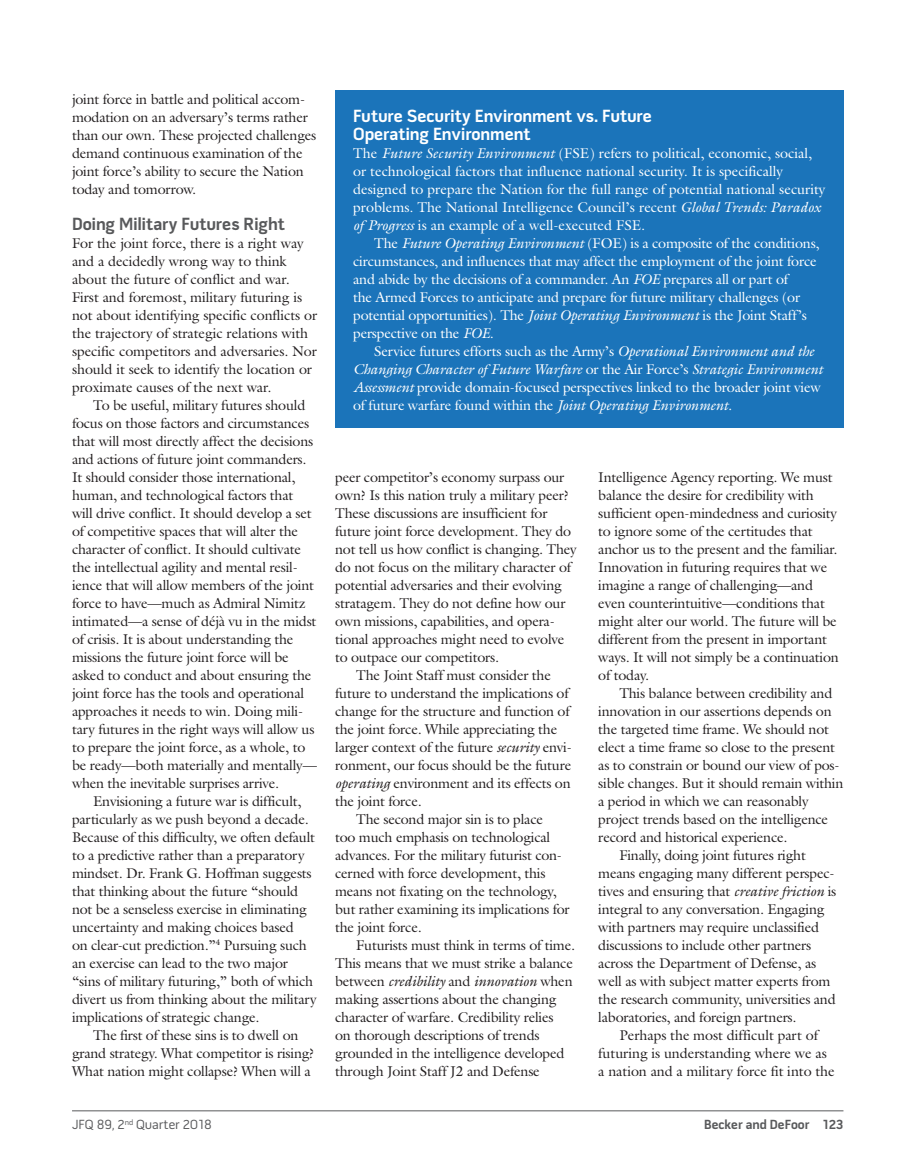
<style>
.page{position:relative;width:905px;height:1175px;background:#fff}
.page>*{position:absolute;margin:0;border:0;box-sizing:border-box;transform-origin:0 0}
.t1{font:700 18px/18px "Pill Gothic 600 mg";letter-spacing:-.005em;color:#fff}
.t2{font:700 18px "Pill Gothic 600 mg";letter-spacing:-.01em;color:#58595b}
.t3{font:14.25px/18px "Galliard Std";letter-spacing:-.015em;color:#231f20}
.t4{font:14.25px/18px "Galliard Std";letter-spacing:-.015em;color:#fff}
.t5{font:italic 14.25px "Galliard Std";letter-spacing:-.015em;color:#231f20}
.t6{font:13.5px "Pill Gothic 600 mg";color:#58595b}
.t7{font:700 13.5px "Pill Gothic 600 mg";color:#58595b}
.s1{font-style:italic}
.s2{font-style:normal}
</style>
<div class="page">
<hr style="left:72px;top:1110px;width:771px;height:1px;background:#58595b">
<div style="left:335px;top:90px;width:508px;height:338px;background:#1b74ba"></div>
<p class="t3" style="left:72px;top:89px;width:246px">joint force in battle and political accom&shy;modation on an adversary’s terms rather than our own. These projected challenges demand continuous examination of the joint force’s ability to secure the Nation today and tomorrow.</p>
<p class="t2" style="left:72px;top:216px;width:214px">Doing Military Futures Right</p>
<p class="t3" style="left:72px;top:233px;width:246px">For the joint force, there is a right way and a decidedly wrong way to think about the future of conflict and war.<br>First and foremost, military futuring is not about identifying specific conflicts or the trajectory of strategic relations with specific competitors and adversaries. Nor should it seek to identify the location or proximate causes of the next war.</p>
<p class="t3" style="left:72px;top:395px;width:246px;text-indent:21px">To be useful, military futures should focus on those factors and circumstances that will most directly affect the decisions and actions of future joint commanders.<br>It should consider those international, human, and technological factors that will drive conflict. It should develop a set of competitive spaces that will alter the character of conflict. It should cultivate the intellectual agility and mental resil&shy;ience that will allow members of the joint force to have—much as Admiral Nimitz intimated—a sense of déjà vu in the midst of crisis. It is about understanding the missions the future joint force will be asked to conduct and about ensuring the joint force has the tools and operational approaches it needs to win. Doing mili&shy;tary futures in the right ways will allow us to prepare the joint force, as a whole, to be ready—both materially and mentally— when the inevitable surprises arrive.</p>
<p class="t3" style="left:72px;top:791px;width:246px;text-indent:21px">Envisioning a future war is difficult, particularly as we push beyond a decade.<br>Because of this difficulty, we often default to a predictive rather than a preparatory mindset. Dr. Frank G. Hoffman suggests that thinking about the future “should not be a senseless exercise in eliminating uncertainty and making choices based<br>on clear-cut prediction.”<sup>4</sup> Pursuing such an exercise can lead to the two major “sins of military futuring,” both of which divert us from thinking about the military implications of strategic change.</p>
<p class="t3" style="left:72px;top:1025px;width:244px;text-align:center">The first of these sins is to dwell on grand strategy. What competitor is rising?<br>What nation might collapse? When will a</p>
<p class="t1" style="left:353px;top:108px;width:300px">Future Security Environment vs. Future<br>Operating Environment</p>
<p class="t4" style="left:353px;top:143px;width:474px">The <span class="s1">Future Security Environment</span> (FSE) refers to political, economic, social, or technological factors that influence national security. It is specifically designed to prepare the Nation for the full range of potential national security problems. The National Intelligence Council’s recent <span class="s1">Global Trends: Paradox of Progress</span> is an example of a well-executed FSE.</p>
<p class="t4" style="left:353px;top:233px;width:468px;text-indent:21px">The <span class="s1">Future Operating Environment</span> (FOE) is a composite of the conditions, circumstances, and influences that may affect the employment of the joint force and abide by the decisions of a commander. An <span class="s1">FOE</span> prepares all or part of<br>the Armed Forces to anticipate and prepare for future military challenges (or potential opportunities). The <span class="s1">Joint Operating Environment</span> is the Joint Staff’s perspective on the <span class="s1">FOE</span>.</p>
<p class="t4" style="left:353px;top:341px;width:471px;text-indent:21px">Service futures efforts such as the Army’s <span class="s1">Operational Environment and the Changing Character of Future Warfare</span> or the Air Force’s <span class="s1">Strategic Environment Assessment</span> provide domain-focused perspectives linked to the broader joint view of future warfare found within the <span class="s1">Joint Operating Environment.</span></p>
<p class="t3" style="left:335px;top:467px;width:231px">peer competitor’s economy surpass our</p>
<p class="t3" style="left:335px;top:485px;width:235px">own? Is this nation truly a military peer?</p>
<p class="t3" style="left:335px;top:503px;width:214px">These discussions are insufficient for</p>
<p class="t3" style="left:335px;top:521px;width:237px">future joint force development. They do</p>
<p class="t3" style="left:335px;top:539px;width:243px">not tell us how conflict is changing. They</p>
<p class="t3" style="left:335px;top:557px;width:237px">do not focus on the military character of</p>
<p class="t3" style="left:335px;top:575px;width:228px">potential adversaries and their evolving</p>
<p class="t3" style="left:335px;top:593px;width:232px">stratagem. They do not define how our</p>
<p class="t3" style="left:335px;top:611px;width:221px">own missions, capabilities, and opera-</p>
<p class="t3" style="left:335px;top:629px;width:231px">tional approaches might need to evolve</p>
<p class="t3" style="left:335px;top:647px;width:165px">to outpace our competitors.</p>
<p class="t3" style="left:356px;top:665px;width:196px">The Joint Staff must consider the</p>
<p class="t3" style="left:335px;top:683px;width:235px">future to understand the implications of</p>
<p class="t3" style="left:335px;top:701px;width:236px">change for the structure and function of</p>
<p class="t3" style="left:335px;top:719px;width:223px">the joint force. While appreciating the</p>
<p class="t3" style="left:335px;top:737px;width:238px">larger context of the future <span class="s1">security</span> envi-</p>
<p class="t3" style="left:335px;top:755px;width:238px">ronment, our focus should be the future</p>
<p class="t3" style="left:335px;top:773px;width:237px"><span class="s1">operating</span> environment and its effects on</p>
<p class="t3" style="left:335px;top:791px;width:88px">the joint force.</p>
<p class="t3" style="left:356px;top:809px;width:188px">The second major sin is to place</p>
<p class="t3" style="left:335px;top:827px;width:216px">too much emphasis on technological</p>
<p class="t3" style="left:335px;top:845px;width:228px">advances. For the military futurist con-</p>
<p class="t3" style="left:335px;top:863px;width:212px">cerned with force development, this</p>
<p class="t3" style="left:335px;top:881px;width:223px">means not fixating on the technology,</p>
<p class="t3" style="left:335px;top:899px;width:236px">but rather examining its implications for</p>
<p class="t3" style="left:335px;top:917px;width:88px">the joint force.</p>
<p class="t3" style="left:356px;top:935px;width:220px">Futurists must think in terms of time.</p>
<p class="t3" style="left:335px;top:953px;width:239px">This means that we must strike a balance</p>
<p class="t5" style="left:335px;top:972px;width:239px"><span class="s2">between</span> credibility <span class="s2">and</span> innovation <span class="s2">when</span></p>
<p class="t3" style="left:335px;top:989px;width:223px">making assertions about the changing</p>
<p class="t3" style="left:335px;top:1007px;width:220px">character of warfare. Credibility relies</p>
<p class="t3" style="left:335px;top:1025px;width:206px">on thorough descriptions of trends</p>
<p class="t3" style="left:335px;top:1043px;width:231px">grounded in the intelligence developed</p>
<p class="t3" style="left:335px;top:1061px;width:206px">through Joint Staff J2 and Defense</p>
<p class="t3" style="left:598px;top:467px;width:242px">Intelligence Agency reporting. We must balance the desire for credibility with sufficient open-mindedness and curiosity to ignore some of the certitudes that anchor us to the present and the familiar.<br>Innovation in futuring requires that we imagine a range of challenging—and even counterintuitive—conditions that might alter our world. The future will be different from the present in important ways. It will not simply be a continuation of today.</p>
<p class="t3" style="left:619px;top:683px;width:214px">This balance between credibility and</p>
<p class="t3" style="left:598px;top:701px;width:235px">innovation in our assertions depends on</p>
<p class="t3" style="left:598px;top:719px;width:232px">the targeted time frame. We should not</p>
<p class="t3" style="left:598px;top:737px;width:238px">elect a time frame so close to the present</p>
<p class="t3" style="left:598px;top:755px;width:243px">as to constrain or bound our view of pos-</p>
<p class="t3" style="left:598px;top:773px;width:247px">sible changes. But it should remain within</p>
<p class="t3" style="left:598px;top:791px;width:212px">a period in which we can reasonably</p>
<p class="t3" style="left:598px;top:809px;width:231px">project trends based on the intelligence</p>
<p class="t3" style="left:598px;top:827px;width:191px">record and historical experience.</p>
<p class="t3" style="left:619px;top:845px;width:188px">Finally, doing joint futures right</p>
<p class="t3" style="left:598px;top:863px;width:238px">means engaging many different perspec-</p>
<p class="t3" style="left:598px;top:881px;width:239px">tives and ensuring that <span class="s1">creative friction</span> is</p>
<p class="t3" style="left:598px;top:899px;width:228px">integral to any conversation. Engaging</p>
<p class="t3" style="left:598px;top:917px;width:222px">with partners may require unclassified</p>
<p class="t3" style="left:598px;top:935px;width:214px">discussions to include other partners</p>
<p class="t3" style="left:598px;top:953px;width:219px">across the Department of Defense, as</p>
<p class="t3" style="left:598px;top:971px;width:234px">well as with subject matter experts from</p>
<p class="t3" style="left:598px;top:989px;width:239px">the research community, universities and</p>
<p class="t3" style="left:598px;top:1007px;width:200px">laboratories, and foreign partners.</p>
<p class="t3" style="left:619px;top:1025px;width:200px">Perhaps the most difficult part of</p>
<p class="t3" style="left:598px;top:1043px;width:230px">futuring is understanding where we as</p>
<p class="t3" style="left:598px;top:1061px;width:238px">a nation and a military force fit into the</p>
<p class="t6" style="left:72px;top:1119px;width:141px">JFQ 89, 2<sup>nd</sup> Quarter 2018</p>
<p class="t7" style="left:704px;top:1119px;width:141px">Becker and DeFoor 123</p>
</div>
